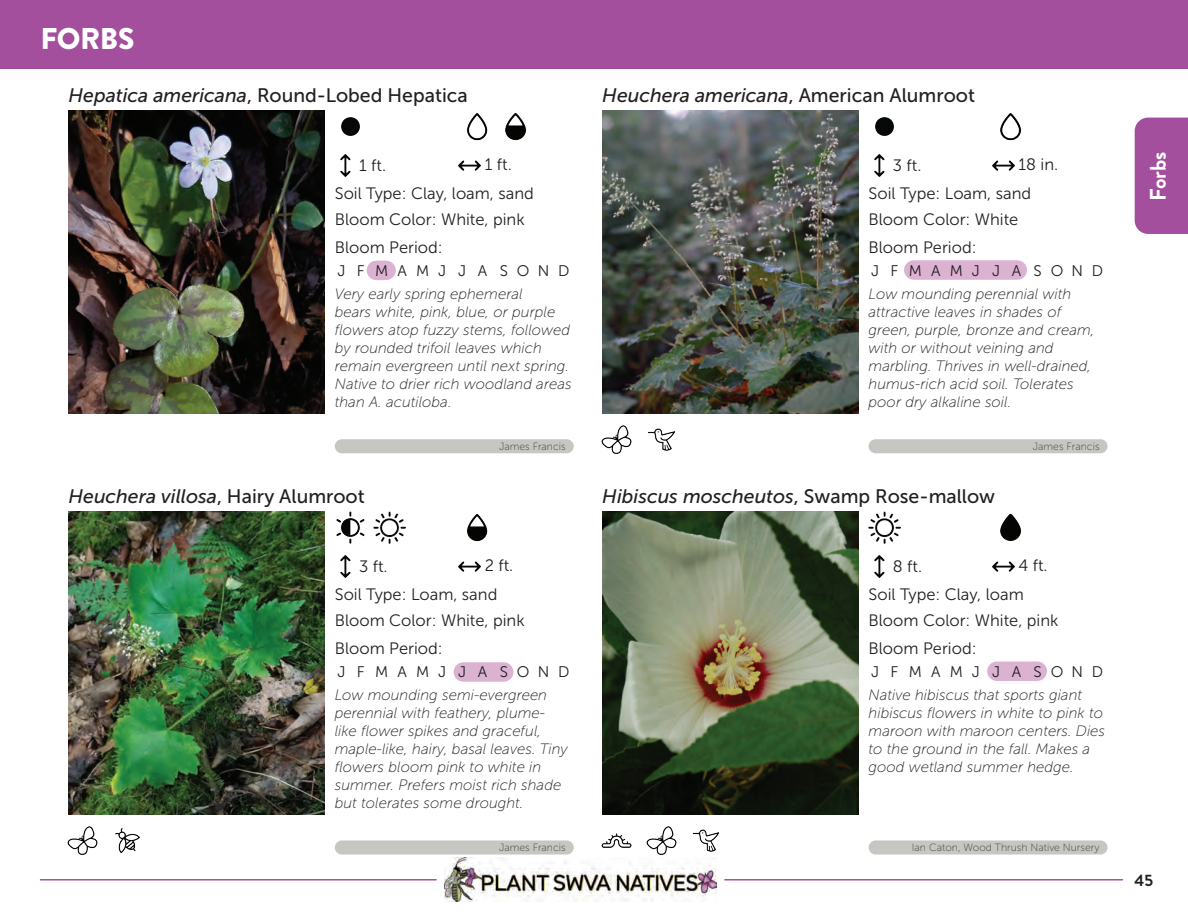
<style>
.page{position:relative;width:1188px;height:918px;background:#fff}
.page>*{position:absolute;margin:0;border:0;box-sizing:border-box;transform-origin:0 0}
.t1{font:900 30px "Brandon Grotesque";letter-spacing:-.01em;color:#fff}
.t2{font:700 22.5px "Brandon Grotesque";letter-spacing:-.005em;color:#fff}
.t3{font:italic 19.5px "Museo Sans 500";color:#231f20}
.t4{font:19.5px "Museo Sans 500";color:#231f20}
.t5{font:16.5px/26.2px "Museo Sans 300";color:#231f20}
.t6{font:700 16.5px "Brandon Grotesque";color:#231f20}
.t7{font:15.3px "Museo Sans 300";letter-spacing:.59em;color:#211d1e}
.t8{font:italic 15px/18px "Museo Sans 100";color:#231f20}
.t9{font:10.5px "Museo Sans 100";color:#384438}
.s1{font-style:italic}
.s2{font-style:normal}
</style>
<div class="page">
<div style="left:376px;top:261px;width:10px;height:19px;background:#dcb2d3"></div>
<div style="left:914px;top:260px;width:103px;height:20px;background:#dcb2d3"></div>
<div style="left:463px;top:662px;width:41px;height:20px;background:#dcb2d3"></div>
<div style="left:997px;top:662px;width:40px;height:19px;background:#dcb2d3"></div>
<div style="left:0;top:0;width:1188px;height:68px;background:#a44e9e"></div>
<hr style="left:40px;top:879px;width:396px;height:2px;background:#a4509f">
<hr style="left:725px;top:879px;width:397px;height:2px;background:#a4509f">
<div style="left:1135px;top:118px;width:53px;height:116px;background:#a44e9e"></div>
<img style="left:444px;top:858px;width:273px;height:44px">
<img style="left:69px;top:111px;width:256px;height:302px">
<img style="left:467px;top:113px;width:21px;height:28px">
<img style="left:505px;top:113px;width:22px;height:28px">
<img style="left:341px;top:117px;width:19px;height:19px">
<img style="left:458px;top:160px;width:23px;height:11px">
<img style="left:340px;top:154px;width:11px;height:23px">
<div style="left:335px;top:439px;width:239px;height:14px;background:#c6c6c2;border-radius:7px"></div>
<img style="left:602px;top:111px;width:257px;height:302px">
<img style="left:648px;top:428px;width:27px;height:23px">
<img style="left:601px;top:425px;width:31px;height:29px">
<img style="left:1000px;top:113px;width:22px;height:28px">
<img style="left:875px;top:117px;width:19px;height:19px">
<img style="left:992px;top:160px;width:23px;height:11px">
<img style="left:874px;top:154px;width:11px;height:23px">
<div style="left:869px;top:439px;width:239px;height:14px;background:#c6c6c2;border-radius:7px"></div>
<img style="left:69px;top:512px;width:256px;height:302px">
<img style="left:115px;top:828px;width:25px;height:25px">
<img style="left:67px;top:826px;width:31px;height:29px">
<img style="left:467px;top:514px;width:21px;height:28px">
<img style="left:336px;top:512px;width:29px;height:31px">
<img style="left:374px;top:512px;width:31px;height:31px">
<img style="left:458px;top:561px;width:23px;height:11px">
<img style="left:340px;top:555px;width:11px;height:23px">
<div style="left:335px;top:840px;width:239px;height:15px;background:#c6c6c2;border-radius:7px"></div>
<img style="left:602px;top:512px;width:257px;height:302px">
<img style="left:646px;top:826px;width:31px;height:29px">
<img style="left:692px;top:829px;width:28px;height:23px">
<img style="left:601px;top:833px;width:31px;height:15px">
<img style="left:1000px;top:513px;width:22px;height:28px">
<img style="left:869px;top:512px;width:31px;height:31px">
<img style="left:992px;top:561px;width:23px;height:11px">
<img style="left:874px;top:555px;width:11px;height:23px">
<div style="left:869px;top:840px;width:239px;height:15px;background:#c6c6c2;border-radius:7px"></div>
<h1 class="t1" style="left:40px;top:18px;width:96px">FORBS</h1>
<h3 class="t4" style="left:69px;top:84px;width:401px"><span class="s1">Hepatica americana</span>, Round-Lobed Hepatica</h3>
<h3 class="t3" style="left:602px;top:84px;width:374px">Heuchera americana<span class="s2">, American Alumroot</span></h3>
<p class="t5" style="left:359px;top:152px;width:29px">1 ft.</p>
<p class="t5" style="left:485px;top:151px;width:29px">1 ft.</p>
<p class="t5" style="left:335px;top:180px;width:201px">Soil Type: Clay, loam, sand<br>Bloom Color: White, pink</p>
<p class="t5" style="left:893px;top:152px;width:30px">3 ft.</p>
<p class="t5" style="left:1019px;top:151px;width:41px">18 in.</p>
<p class="t5" style="left:869px;top:180px;width:164px">Soil Type: Loam, sand<br>Bloom Color: White</p>
<h2 class="t2" style="left:1142px;top:201px;width:51px;rotate:-90deg">Forbs</h2>
<p class="t5" style="left:335px;top:234px;width:109px">Bloom Period:</p>
<p class="t7" style="left:337px;top:262px;width:52px">JFM</p>
<p class="t7" style="left:416px;top:262px;width:15px">M</p>
<p class="t7" style="left:397px;top:262px;width:11px">A</p>
<p class="t7" style="left:478px;top:262px;width:93px">A SOND</p>
<p class="t7" style="left:438px;top:262px;width:30px">J J</p>
<p class="t5" style="left:869px;top:234px;width:109px">Bloom Period:</p>
<p class="t7" style="left:871px;top:262px;width:52px">JFM</p>
<p class="t7" style="left:950px;top:262px;width:15px">M</p>
<p class="t7" style="left:931px;top:262px;width:11px">A</p>
<p class="t7" style="left:1012px;top:262px;width:93px">A SOND</p>
<p class="t7" style="left:972px;top:262px;width:30px">J J</p>
<p class="t8" style="left:335px;top:285px;width:238px">Very early spring ephemeral<br>bears white, pink, blue, or purple flowers atop fuzzy stems, followed by rounded trifoil leaves which remain evergreen until next spring.<br>Native to drier rich woodland areas than A. acutiloba.</p>
<p class="t8" style="left:869px;top:285px;width:228px">Low mounding perennial with attractive leaves in shades of green, purple, bronze and cream, with or without veining and marbling. Thrives in well-drained, humus-rich acid soil. Tolerates poor dry alkaline soil.</p>
<p class="t9" style="left:499px;top:441px;width:68px">James Francis</p>
<p class="t9" style="left:1033px;top:441px;width:68px">James Francis</p>
<h3 class="t3" style="left:69px;top:486px;width:298px">Heuchera villosa<span class="s2">, Hairy Alumroot</span></h3>
<h3 class="t3" style="left:602px;top:486px;width:394px">Hibiscus moscheutos<span class="s2">, Swamp Rose-mallow</span></h3>
<p class="t5" style="left:359px;top:553px;width:30px">3 ft.</p>
<p class="t5" style="left:485px;top:552px;width:30px">2 ft.</p>
<p class="t5" style="left:893px;top:553px;width:31px">8 ft.</p>
<p class="t5" style="left:1019px;top:552px;width:31px">4 ft.</p>
<p class="t5" style="left:335px;top:581px;width:191px">Soil Type: Loam, sand<br>Bloom Color: White, pink</p>
<p class="t5" style="left:869px;top:581px;width:191px">Soil Type: Clay, loam<br>Bloom Color: White, pink</p>
<p class="t5" style="left:335px;top:636px;width:109px">Bloom Period:</p>
<p class="t7" style="left:337px;top:663px;width:52px">JFM</p>
<p class="t7" style="left:416px;top:663px;width:15px">M</p>
<p class="t7" style="left:397px;top:663px;width:11px">A</p>
<p class="t7" style="left:478px;top:663px;width:93px">A SOND</p>
<p class="t7" style="left:438px;top:663px;width:30px">J J</p>
<p class="t5" style="left:869px;top:636px;width:109px">Bloom Period:</p>
<p class="t7" style="left:871px;top:663px;width:52px">JFM</p>
<p class="t7" style="left:950px;top:663px;width:15px">M</p>
<p class="t7" style="left:931px;top:663px;width:11px">A</p>
<p class="t7" style="left:1012px;top:663px;width:93px">A SOND</p>
<p class="t7" style="left:972px;top:663px;width:30px">J J</p>
<p class="t8" style="left:335px;top:686px;width:235px">Low mounding semi-evergreen perennial with feathery, plume&shy;like flower spikes and graceful, maple-like, hairy, basal leaves. Tiny flowers bloom pink to white in summer. Prefers moist rich shade but tolerates some drought.</p>
<p class="t8" style="left:869px;top:686px;width:238px">Native hibiscus that sports giant hibiscus flowers in white to pink to maroon with maroon centers. Dies to the ground in the fall. Makes a good wetland summer hedge.</p>
<p class="t9" style="left:499px;top:842px;width:68px">James Francis</p>
<p class="t9" style="left:912px;top:842px;width:189px">Ian Caton, Wood Thrush Native Nursery</p>
<p class="t6" style="left:1134px;top:869px;width:20px">45</p>
</div>
